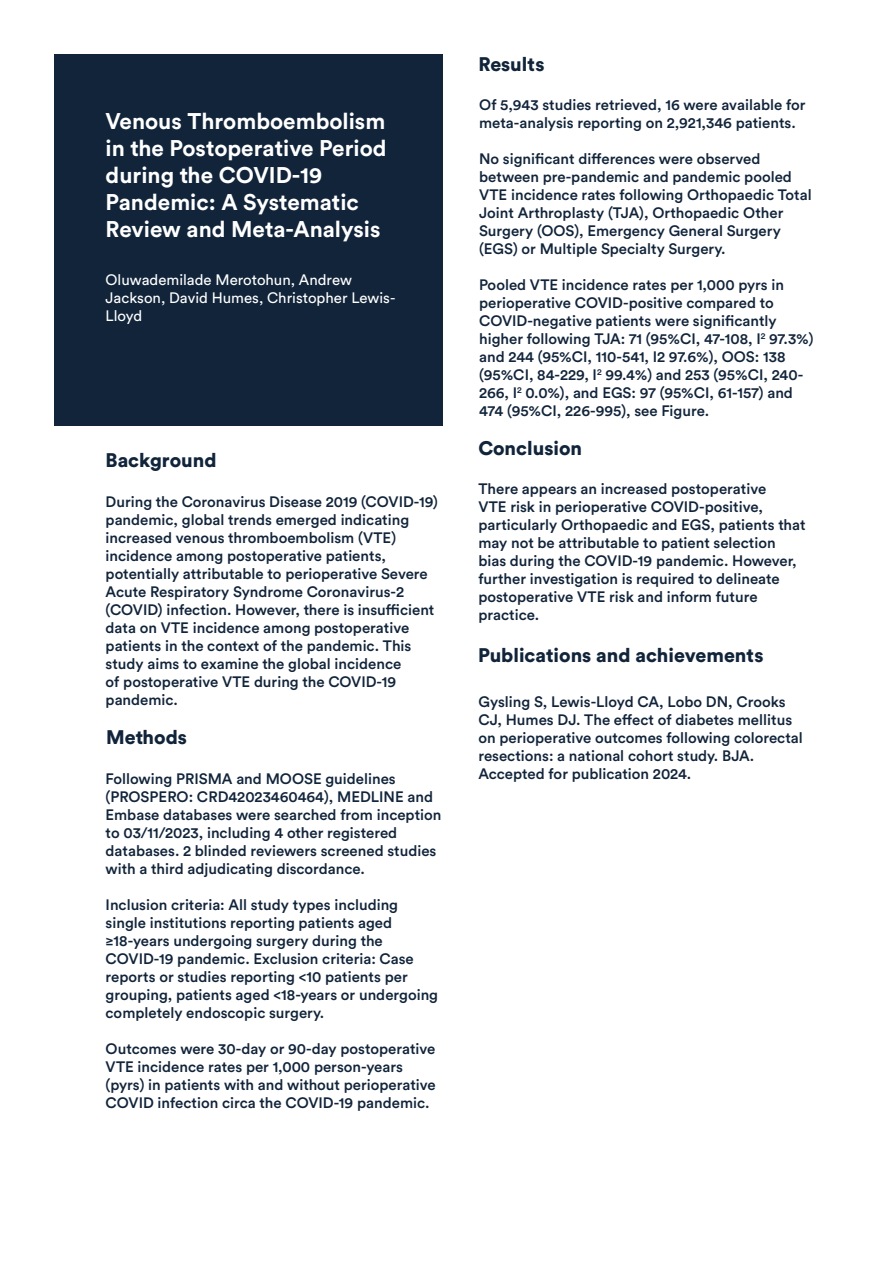
<style>
.page{position:relative;width:893px;height:1263px;background:#fff}
.page>*{position:absolute;margin:0;border:0;box-sizing:border-box;transform-origin:0 0}
.t1{font:700 22.5px/27px "Circular Pro";color:#fff}
.t2{font:900 19.5px "Circular Pro";color:#11243a}
.t3{font:500 15px/18px "Circular Pro";color:#11243a}
.t4{font:15px/18px "Circular Pro";color:#fff}
</style>
<div class="page">
<div style="left:54px;top:54px;width:389px;height:372px;background:#11243a"></div>
<h1 class="t1" style="left:106px;top:106px;width:283px">Venous Thromboembolism in the Postoperative Period during the COVID-19<br>Pandemic: A Systematic<br>Review and Meta-Analysis</h1>
<p class="t4" style="left:106px;top:270px;width:291px">Oluwademilade Merotohun, Andrew<br>Jackson, David Humes, Christopher Lewis-<br>Lloyd</p>
<h2 class="t2" style="left:106px;top:447px;width:113px">Background</h2>
<p class="t3" style="left:106px;top:492px;width:334px">During the Coronavirus Disease 2019 (COVID-19) pandemic, global trends emerged indicating increased venous thromboembolism (VTE) incidence among postoperative patients, potentially attributable to perioperative Severe Acute Respiratory Syndrome Coronavirus-2 (COVID) infection. However, there is insufficient data on VTE incidence among postoperative patients in the context of the pandemic. This study aims to examine the global incidence<br>of postoperative VTE during the COVID-19 pandemic.</p>
<h2 class="t2" style="left:106px;top:724px;width:82px">Methods</h2>
<p class="t3" style="left:106px;top:769px;width:337px">Following PRISMA and MOOSE guidelines (PROSPERO: CRD42023460464), MEDLINE and Embase databases were searched from inception to 03/11/2023, including 4 other registered databases. 2 blinded reviewers screened studies with a third adjudicating discordance.</p>
<p class="t3" style="left:106px;top:895px;width:334px">Inclusion criteria: All study types including single institutions reporting patients aged ≥18-years undergoing surgery during the COVID-19 pandemic. Exclusion criteria: Case reports or studies reporting &lt;10 patients per grouping, patients aged &lt;18-years or undergoing completely endoscopic surgery.</p>
<p class="t3" style="left:106px;top:1039px;width:332px">Outcomes were 30-day or 90-day postoperative VTE incidence rates per 1,000 person-years (pyrs) in patients with and without perioperative COVID infection circa the COVID-19 pandemic.</p>
<h2 class="t2" style="left:478px;top:50px;width:68px">Results</h2>
<p class="t3" style="left:479px;top:95px;width:328px">Of 5,943 studies retrieved, 16 were available for meta-analysis reporting on 2,921,346 patients.</p>
<p class="t3" style="left:479px;top:149px;width:334px">No significant differences were observed between pre-pandemic and pandemic pooled VTE incidence rates following Orthopaedic Total Joint Arthroplasty (TJA), Orthopaedic Other Surgery (OOS), Emergency General Surgery (EGS) or Multiple Specialty Surgery.</p>
<p class="t3" style="left:479px;top:275px;width:336px">Pooled VTE incidence rates per 1,000 pyrs in perioperative COVID-positive compared to COVID-negative patients were significantly higher following TJA: 71 (95%CI, 47-108, I<sup>2</sup> 97.3%) and 244 (95%CI, 110-541, I2 97.6%), OOS: 138 (95%CI, 84-229, I<sup>2</sup> 99.4%) and 253 (95%CI, 240- 266, I<sup>2</sup> 0.0%), and EGS: 97 (95%CI, 61-157) and 474 (95%CI, 226-995), see Figure.</p>
<h2 class="t2" style="left:478px;top:435px;width:105px">Conclusion</h2>
<p class="t3" style="left:478px;top:479px;width:329px">There appears an increased postoperative<br>VTE risk in perioperative COVID-positive, particularly Orthopaedic and EGS, patients that may not be attributable to patient selection bias during the COVID-19 pandemic. However, further investigation is required to delineate postoperative VTE risk and inform future practice.</p>
<h2 class="t2" style="left:478px;top:642px;width:287px">Publications and achievements</h2>
<p class="t3" style="left:478px;top:692px;width:326px">Gysling S, Lewis-Lloyd CA, Lobo DN, Crooks CJ, Humes DJ. The effect of diabetes mellitus on perioperative outcomes following colorectal resections: a national cohort study. BJA.<br>Accepted for publication 2024.</p>
</div>
